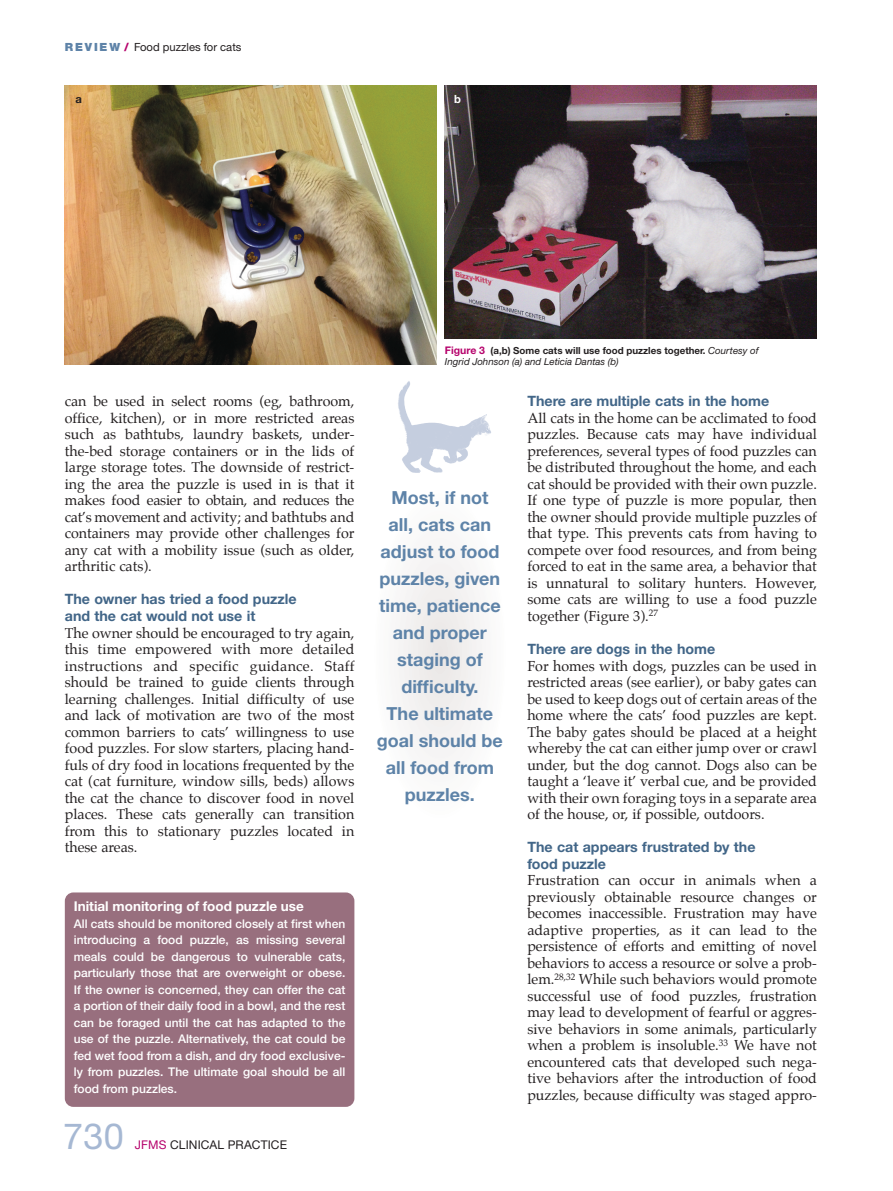
<style>
.page{position:relative;width:893px;height:1191px;background:#fff}
.page>*{position:absolute;margin:0;border:0;box-sizing:border-box;transform-origin:0 0}
.t1{font:36px "Helvetica Neue CE";color:#a6b8d3}
.t2{font:700 18px/27px "Helvetica Neue CE";color:#5e83a8;text-align:center}
.t3{font:14.25px/16.5px "Palatino";color:#231f20;text-align:justify}
.t4{font:700 14.25px/16.5px "Helvetica Neue CE";color:#426688}
.t5{font:700 13.5px "Helvetica Neue CE";color:#fff}
.t6{font:500 12px/16.5px "Helvetica Neue CE";color:#fff;text-align:justify}
.t7{font:12px "Helvetica Neue CE";letter-spacing:.01em;color:#231f20}
.t8{font:11.25px "Helvetica Neue CE";color:#231f20}
.t9{font:700 11.25px "Helvetica Neue CE";color:#231f20}
.t10{font:700 11.25px "Helvetica Neue CE";color:#fff}
.t11{font:italic 9.75px/11.2px "Helvetica Neue CE";color:#231f20}
.s1{font-weight:900;color:#5e83a8}
.s2{font-weight:900;color:#b6036c}
.s3{color:#b6036c}
.s4{font-weight:700;font-style:normal;font-size:10.5px;color:#b6036c}
.s5{font-weight:700;font-style:normal}
</style>
<div class="page">
<img style="left:65px;top:86px;width:372px;height:278px">
<img style="left:445px;top:86px;width:372px;height:252px">
<div style="left:373px;top:485px;width:133px;height:337px;background:#f8f7f7;border-radius:50%"></div>
<img style="left:398px;top:381px;width:93px;height:92px">
<div style="left:65px;top:892px;width:289px;height:214px;background:#986f7e;border-radius:9px"></div>
<p class="t8" style="left:65px;top:43px;width:178px"><span class="s1">R E V I E W</span> <span class="s2">/</span> Food puzzles for cats</p>
<p class="t9" style="left:75px;top:95px;width:8px">a</p>
<p class="t10" style="left:454px;top:95px;width:8px">b</p>
<p class="t3" style="left:65px;top:394px;width:291px">can be used in select rooms (eg, bathroom, office, kitchen), or in more restricted areas such as bathtubs, laundry baskets, under&shy;the-bed storage containers or in the lids of large storage totes. The downside of restrict&shy;ing the area the puzzle is used in is that it makes food easier to obtain, and reduces the cat’s movement and activity; and bathtubs and containers may provide other challenges for any cat with a mobility issue (such as older, arthritic cats).</p>
<p class="t4" style="left:65px;top:592px;width:233px">The owner has tried a food puzzle and the cat would not use it</p>
<p class="t3" style="left:65px;top:625px;width:291px">The owner should be encouraged to try again, this time empowered with more detailed instructions and specific guidance. Staff should be trained to guide clients through learning challenges. Initial difficulty of use and lack of motivation are two of the most common barriers to cats’ willingness to use food puzzles. For slow starters, placing hand&shy;fuls of dry food in locations frequented by the cat (cat furniture, window sills, beds) allows the cat the chance to discover food in novel places. These cats generally can transition from this to stationary puzzles located in these areas.</p>
<p class="t5" style="left:74px;top:901px;width:232px">Initial monitoring of food puzzle use</p>
<p class="t6" style="left:74px;top:916px;width:273px">All cats should be monitored closely at first when introducing a food puzzle, as missing several meals could be dangerous to vulnerable cats, particularly those that are overweight or obese.<br>If the owner is concerned, they can offer the cat a portion of their daily food in a bowl, and the rest can be foraged until the cat has adapted to the use of the puzzle. Alternatively, the cat could be fed wet food from a dish, and dry food exclusive&shy;ly from puzzles. The ultimate goal should be all food from puzzles.</p>
<h1 class="t1" style="left:63px;top:1122px;width:62px">730</h1>
<p class="t7" style="left:135px;top:1139px;width:154px"><span class="s3">JFMS</span> CLINICAL PRACTICE</p>
<p class="t11" style="left:445px;top:345px;width:315px"><span class="s4">Figure 3</span> <span class="s5">(a,b) Some cats will use food puzzles together.</span> Courtesy of<br>Ingrid Johnson (a) and Leticia Dantas (b)</p>
<p class="t2" style="left:377px;top:485px;width:127px">Most, if not all, cats can adjust to food puzzles, given time, patience and proper staging of difficulty.<br>The ultimate goal should be all food from puzzles.</p>
<p class="t4" style="left:527px;top:394px;width:243px">There are multiple cats in the home</p>
<p class="t3" style="left:527px;top:410px;width:291px">All cats in the home can be acclimated to food puzzles. Because cats may have individual preferences, several types of food puzzles can be distributed throughout the home, and each cat should be provided with their own puzzle.<br>If one type of puzzle is more popular, then the owner should provide multiple puzzles of that type. This prevents cats from having to compete over food resources, and from being forced to eat in the same area, a behavior that is unnatural to solitary hunters. However, some cats are willing to use a food puzzle together (Figure 3).<sup>27</sup></p>
<p class="t4" style="left:527px;top:641px;width:190px">There are dogs in the home</p>
<p class="t3" style="left:527px;top:658px;width:291px">For homes with dogs, puzzles can be used in restricted areas (see earlier), or baby gates can be used to keep dogs out of certain areas of the home where the cats’ food puzzles are kept.<br>The baby gates should be placed at a height whereby the cat can either jump over or crawl under, but the dog cannot. dogs also can be taught a ‘leave it’ verbal cue, and be provided with their own foraging toys in a separate area of the house, or, if possible, outdoors.</p>
<p class="t4" style="left:527px;top:839px;width:230px">The cat appears frustrated by the food puzzle</p>
<p class="t3" style="left:527px;top:872px;width:291px">Frustration can occur in animals when a previously obtainable resource changes or becomes inaccessible. Frustration may have adaptive properties, as it can lead to the persistence of efforts and emitting of novel behaviors to access a resource or solve a prob&shy;lem.<sup>28,32</sup> While such behaviors would promote successful use of food puzzles, frustration may lead to development of fearful or aggres&shy;sive behaviors in some animals, particularly when a problem is insoluble.<sup>33</sup> We have not encountered cats that developed such nega&shy;tive behaviors after the introduction of food puzzles, because difficulty was staged appro-</p>
</div>
